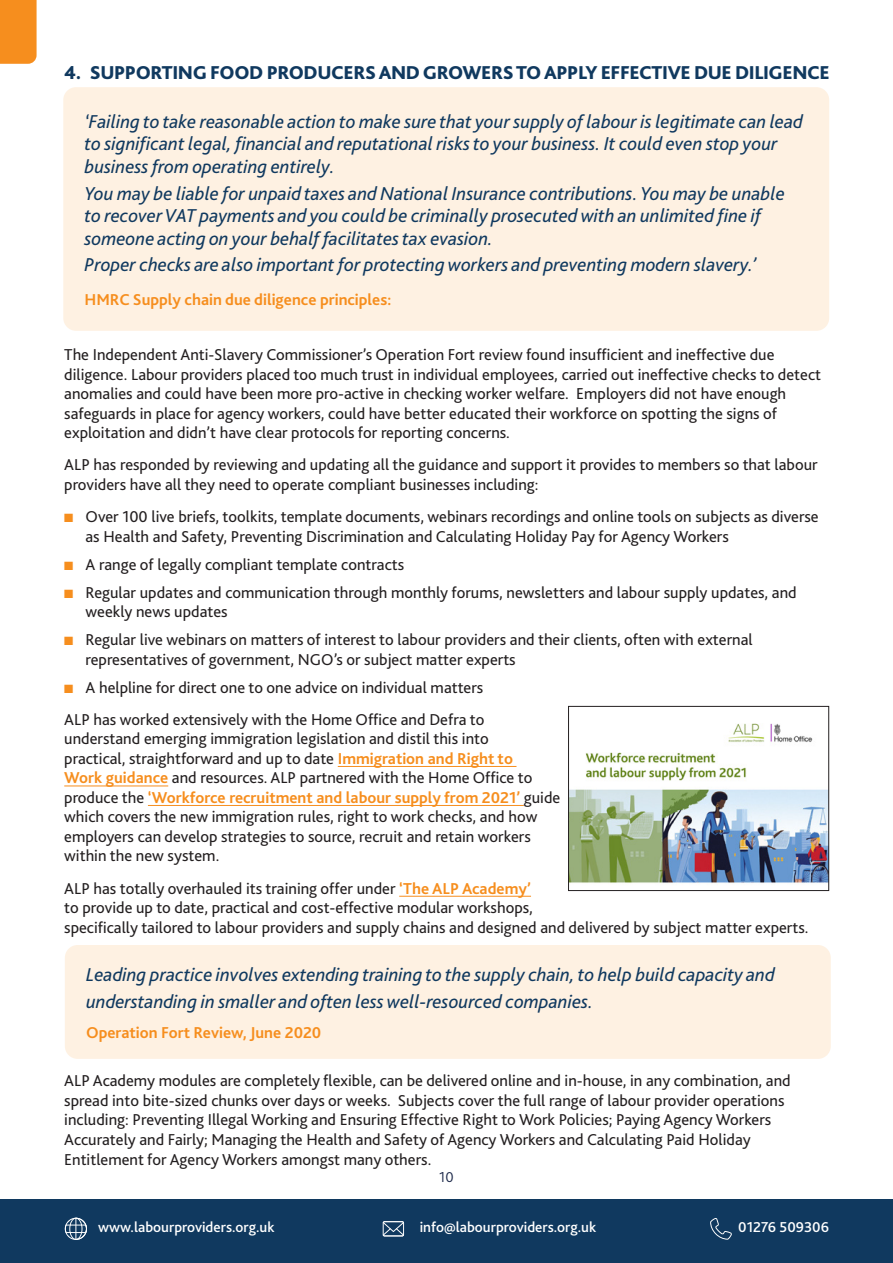
<style>
.page{position:relative;width:893px;height:1263px;background:#fff}
.page>*{position:absolute;margin:0;border:0;box-sizing:border-box;transform-origin:0 0}
.Body{font:italic 19.5px/22.5px "Bliss";color:#10395f}
.Body-2{font:800 19.5px "Bliss";letter-spacing:-.02em;color:#10395f}
.Body-3{font:16.5px/19.5px "Bliss";color:#231f20}
.Bullet{font:16.5px/19.5px "Bliss";color:#231f20}
.Body-4{font:700 16.5px "Bliss";color:#f68e1e}
.t1{font:500 15px "Bliss";color:#fff}
.t2{font:300 15px "Bliss";color:#1d294a}
.s1{color:#f68e1e}
.s2{font-weight:700;color:#f68e1e}
</style>
<div class="page">
<div style="left:0;top:1199px;width:893px;height:64px;background:#10395f"></div>
<svg style="left:710px;top:1218px;width:22px;height:21px"></svg>
<svg style="left:383px;top:1221px;width:21px;height:15px"></svg>
<svg style="left:65px;top:1218px;width:22px;height:22px"></svg>
<div style="left:0;top:0;width:37px;height:64px;background:#f68e1e"></div>
<hr style="left:338px;top:766px;width:178px;height:1px;background:#f68e1e">
<hr style="left:64px;top:785px;width:104px;height:1px;background:#f68e1e">
<hr style="left:148px;top:805px;width:376px;height:1px;background:#f68e1e">
<hr style="left:399px;top:896px;width:132px;height:1px;background:#f68e1e">
<img style="left:570px;top:723px;width:257px;height:160px">
<div style="left:568px;top:706px;width:261px;height:185px;border:1px solid #231f20"></div>
<div style="left:65px;top:945px;width:766px;height:114px;background:#fef1e2;border-radius:13px"></div>
<div style="left:63px;top:87px;width:766px;height:244px;background:#fef1e2;border-radius:13px"></div>
<p class="Body-2" style="left:64px;top:60px;width:767px">4. SUPPORTING FOOD PRODUCERS AND GROWERS TO APPLY EFFECTIVE DUE DILIGENCE</p>
<p class="Body" style="left:85px;top:110px;width:720px">‘Failing to take reasonable action to make sure that your supply of labour is legitimate can lead to significant legal, financial and reputational risks to your business. It could even stop your business from operating entirely.</p>
<p class="Body" style="left:85px;top:182px;width:702px">You may be liable for unpaid taxes and National Insurance contributions. You may be unable to recover VAT payments and you could be criminally prosecuted with an unlimited fine if someone acting on your behalf facilitates tax evasion.</p>
<p class="Body" style="left:85px;top:253px;width:673px">Proper checks are also important for protecting workers and preventing modern slavery.’</p>
<p class="Body-4" style="left:85px;top:289px;width:308px">HMRC Supply chain due diligence principles:</p>
<p class="Body-3" style="left:64px;top:345px;width:758px">The Independent Anti-Slavery Commissioner’s Operation Fort review found insufficient and ineffective due diligence. Labour providers placed too much trust in individual employees, carried out ineffective checks to detect anomalies and could have been more pro-active in checking worker welfare. Employers did not have enough safeguards in place for agency workers, could have better educated their workforce on spotting the signs of exploitation and didn’t have clear protocols for reporting concerns.</p>
<p class="Body-3" style="left:64px;top:455px;width:755px">ALP has responded by reviewing and updating all the guidance and support it provides to members so that labour providers have all they need to operate compliant businesses including:</p>
<p class="Bullet" style="left:86px;top:507px;width:735px;text-indent:-21px"><span class="s1">■</span> Over 100 live briefs, toolkits, template documents, webinars recordings and online tools on subjects as diverse as Health and Safety, Preventing Discrimination and Calculating Holiday Pay for Agency Workers</p>
<p class="Bullet" style="left:64px;top:554px;width:341px"><span class="s1">■</span> A range of legally compliant template contracts</p>
<p class="Bullet" style="left:86px;top:582px;width:713px;text-indent:-21px"><span class="s1">■</span> Regular updates and communication through monthly forums, newsletters and labour supply updates, and weekly news updates</p>
<p class="Bullet" style="left:86px;top:630px;width:669px;text-indent:-21px"><span class="s1">■</span> Regular live webinars on matters of interest to labour providers and their clients, often with external representatives of government, NGO’s or subject matter experts</p>
<p class="Bullet" style="left:64px;top:677px;width:421px"><span class="s1">■</span> A helpline for direct one to one advice on individual matters</p>
<p class="Body-3" style="left:64px;top:710px;width:498px">ALP has worked extensively with the Home Office and Defra to understand emerging immigration legislation and distil this into<br>practical, straightforward and up to date <span class="s2">Immigration and Right to<br>Work guidance</span> and resources. ALP partnered with the Home Office to produce the <span class="s2">‘Workforce recruitment and labour supply from 2021’</span> guide which covers the new immigration rules, right to work checks, and how employers can develop strategies to source, recruit and retain workers within the new system.</p>
<p class="Body-3" style="left:64px;top:878px;width:746px">ALP has totally overhauled its training offer under <span class="s2">‘The ALP Academy’<br></span>to provide up to date, practical and cost-effective modular workshops,<br>specifically tailored to labour providers and supply chains and designed and delivered by subject matter experts.</p>
<p class="Body" style="left:86px;top:961px;width:690px;line-height:27px">Leading practice involves extending training to the supply chain, to help build capacity and understanding in smaller and often less well-resourced companies.</p>
<p class="Body-4" style="left:86px;top:1022px;width:237px">Operation Fort Review, June 2020</p>
<p class="Body-3" style="left:64px;top:1071px;width:728px">ALP Academy modules are completely flexible, can be delivered online and in-house, in any combination, and spread into bite-sized chunks over days or weeks. Subjects cover the full range of labour provider operations including: Preventing Illegal Working and Ensuring Effective Right to Work Policies; Paying Agency Workers Accurately and Fairly; Managing the Health and Safety of Agency Workers and Calculating Paid Holiday Entitlement for Agency Workers amongst many others.</p>
<p class="t2" style="left:439px;top:1167px;width:16px">10</p>
<p class="t1" style="left:98px;top:1217px;width:178px">www.labourproviders.org.uk</p>
<p class="t1" style="left:420px;top:1217px;width:178px">info@labourproviders.org.uk</p>
<p class="t1" style="left:738px;top:1217px;width:92px">01276 509306</p>
</div>
